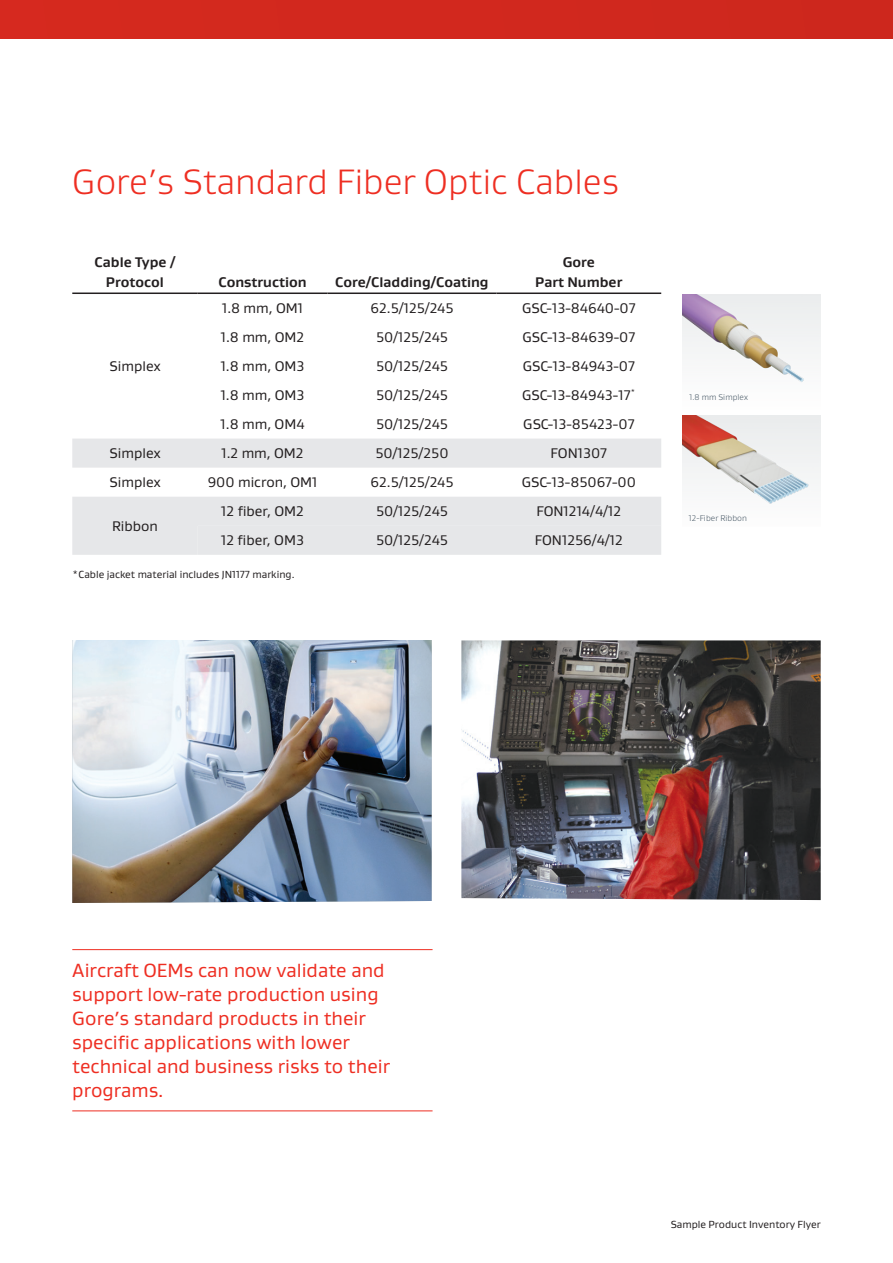
<style>
.page{position:relative;width:893px;height:1263px;background:#fff}
.page>*{position:absolute;margin:0;border:0;box-sizing:border-box;transform-origin:0 0}
.Page_Title_24_26{font:300 36px "Gore Gustan";color:#ee2e22}
.Callout_Text_13_16{font:19.5px/24px "Gore Gustan";color:#ee2e22}
.Table_Text_9_5_13{font:14.25px "Gore Gustan";color:#231f20}
.Table_Header_Footer{font:700 14.25px/19.5px "Gore Gustan";color:#231f20;text-align:center}
.table_footnote{font:10.5px "Gore Gustan";color:#231f20}
.Legal_Text_7_8_5{font:10.5px "Gore Gustan";color:#231f20}
.Page_headings{font:300 8.4px "Gore Gustan";letter-spacing:.005em;color:#475865}
</style>
<div class="page">
<svg style="left:73px;top:438px;width:588px;height:1px"></svg>
<div style="left:72px;top:439px;width:589px;height:29px;background:#e6e7e9"></div>
<div style="left:72px;top:497px;width:589px;height:58px;background:#e6e7e9"></div>
<hr style="left:72px;top:292px;width:126px;height:2px;background:#231f20">
<hr style="left:198px;top:292px;width:129px;height:2px;background:#231f20">
<hr style="left:327px;top:292px;width:169px;height:2px;background:#231f20">
<hr style="left:496px;top:292px;width:165px;height:2px;background:#231f20">
<img style="left:682px;top:416px;width:138px;height:88px">
<img style="left:683px;top:294px;width:138px;height:88px">
<hr style="left:72px;top:949px;width:361px;height:1px;background:#ee2e22">
<hr style="left:72px;top:1110px;width:361px;height:1px;background:#ee2e22">
<img style="left:72px;top:640px;width:360px;height:263px">
<img style="left:461px;top:640px;width:360px;height:260px">
<div style="left:0;top:0;width:893px;height:38px;background:#d2281e"></div>
<p class="Page_Title_24_26" style="left:72px;top:159px;width:548px">Gore’s Standard Fiber Optic Cables</p>
<p class="Table_Header_Footer" style="left:95px;top:252px;width:82px">Cable Type /<br>Protocol</p>
<p class="Table_Text_9_5_13" style="left:110px;top:357px;width:52px">Simplex</p>
<p class="Table_Header_Footer" style="left:218px;top:272px;width:90px">Construction</p>
<p class="Table_Header_Footer" style="left:335px;top:272px;width:155px">Core/Cladding/Coating</p>
<p class="Table_Header_Footer" style="left:535px;top:252px;width:89px">Gore<br>Part Number</p>
<p class="Table_Text_9_5_13" style="left:222px;top:298px;width:83px">1.8 mm, OM1</p>
<p class="Table_Text_9_5_13" style="left:370px;top:298px;width:84px">62.5/125/245</p>
<p class="Table_Text_9_5_13" style="left:522px;top:298px;width:115px">GSC-13-84640-07</p>
<p class="Table_Text_9_5_13" style="left:221px;top:328px;width:85px">1.8 mm, OM2</p>
<p class="Table_Text_9_5_13" style="left:376px;top:328px;width:73px">50/125/245</p>
<p class="Table_Text_9_5_13" style="left:522px;top:328px;width:114px">GSC-13-84639-07</p>
<p class="Table_Text_9_5_13" style="left:221px;top:357px;width:85px">1.8 mm, OM3</p>
<p class="Table_Text_9_5_13" style="left:376px;top:357px;width:73px">50/125/245</p>
<p class="Table_Text_9_5_13" style="left:523px;top:357px;width:114px">GSC-13-84943-07</p>
<p class="Table_Text_9_5_13" style="left:221px;top:386px;width:85px">1.8 mm, OM3</p>
<p class="Table_Text_9_5_13" style="left:376px;top:386px;width:73px">50/125/245</p>
<p class="Table_Text_9_5_13" style="left:522px;top:386px;width:115px">GSC-13-84943-17<sup>*</sup></p>
<p class="Table_Text_9_5_13" style="left:221px;top:415px;width:85px">1.8 mm, OM4</p>
<p class="Table_Text_9_5_13" style="left:376px;top:415px;width:73px">50/125/245</p>
<p class="Table_Text_9_5_13" style="left:523px;top:415px;width:113px">GSC-13-85423-07</p>
<p class="Table_Text_9_5_13" style="left:110px;top:444px;width:52px">Simplex</p>
<p class="Table_Text_9_5_13" style="left:221px;top:444px;width:84px">1.2 mm, OM2</p>
<p class="Table_Text_9_5_13" style="left:375px;top:444px;width:75px">50/125/250</p>
<p class="Table_Text_9_5_13" style="left:550px;top:444px;width:58px">FON1307</p>
<p class="Table_Text_9_5_13" style="left:110px;top:473px;width:52px">Simplex</p>
<p class="Table_Text_9_5_13" style="left:208px;top:473px;width:111px">900 micron, OM1</p>
<p class="Table_Text_9_5_13" style="left:370px;top:473px;width:84px">62.5/125/245</p>
<p class="Table_Text_9_5_13" style="left:522px;top:473px;width:116px">GSC-13-85067-00</p>
<p class="Table_Text_9_5_13" style="left:112px;top:516px;width:48px">Ribbon</p>
<p class="Table_Text_9_5_13" style="left:221px;top:502px;width:84px">12 fiber, OM2</p>
<p class="Table_Text_9_5_13" style="left:376px;top:502px;width:73px">50/125/245</p>
<p class="Table_Text_9_5_13" style="left:536px;top:502px;width:86px">FON1214/4/12</p>
<p class="Table_Text_9_5_13" style="left:221px;top:531px;width:84px">12 fiber, OM3</p>
<p class="Table_Text_9_5_13" style="left:376px;top:531px;width:73px">50/125/245</p>
<p class="Table_Text_9_5_13" style="left:535px;top:531px;width:90px">FON1256/4/12</p>
<p class="table_footnote" style="left:72px;top:568px;width:224px">*Cable jacket material includes JN1177 marking.</p>
<p class="Page_headings" style="left:689px;top:392px;width:60px">1.8 mm Simplex</p>
<p class="Page_headings" style="left:689px;top:513px;width:60px">12-Fiber Ribbon</p>
<p class="Callout_Text_13_16" style="left:72px;top:958px;width:319px">Aircraft OEMs can now validate and support low-rate production using<br>Gore’s standard products in their specific applications with lower technical and business risks to their programs.</p>
<p class="Legal_Text_7_8_5" style="left:671px;top:1217px;width:151px">Sample Product Inventory Flyer</p>
</div>
